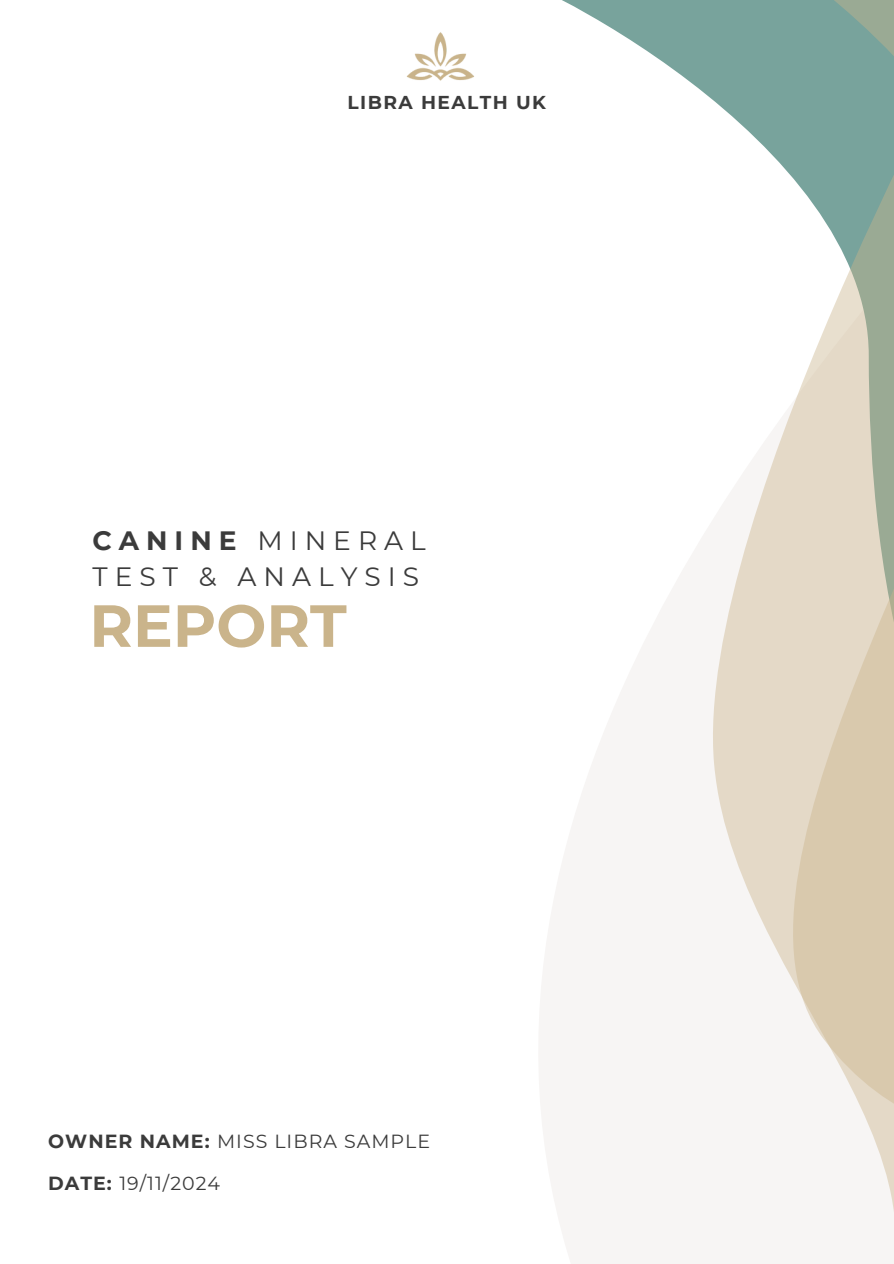
<style>
.page{position:relative;width:894px;height:1264px;background:#fff}
.page>*{position:absolute;margin:0;border:0;box-sizing:border-box;transform-origin:0 0}
.t1{font:700 59.25px "Montserrat";color:#cab48b}
.t2{font:26.55px/36px "Montserrat";letter-spacing:.265em;color:#3b3b3b}
.t3{font:19.05px "Montserrat";letter-spacing:.055em;color:#3b3b3b}
.t4{font:700 18.6px "Montserrat";letter-spacing:.08em;color:#3b3b3b}
.s1{font-weight:700}
</style>
<div class="page">
<div style="left:539px;top:916px;width:173px;height:347px;background:#f7f5f4"></div>
<svg style="left:551px;top:0;width:161px;height:916px"></svg>
<svg style="left:712px;top:0;width:181px;height:1263px"></svg>
<svg style="left:792px;top:0;width:101px;height:1141px;background:#c9cab9"></svg>
<img style="left:406px;top:32px;width:68px;height:49px">
<h2 class="t4" style="left:347px;top:90px;width:200px">LIBRA HEALTH UK</h2>
<h3 class="t2" style="left:92px;top:522px;width:334px"><span class="s1">CANINE</span> MINERAL<br>TEST &amp; ANALYSIS</h3>
<p class="t1" style="left:89px;top:589px;width:259px">REPORT</p>
<p class="t3" style="left:48px;top:1129px;width:383px"><span class="s1">OWNER NAME:</span> MISS LIBRA SAMPLE</p>
<h1 class="t3" style="left:48px;top:1171px;width:173px"><span class="s1">DATE:</span> 19/11/2024</h1>
</div>
